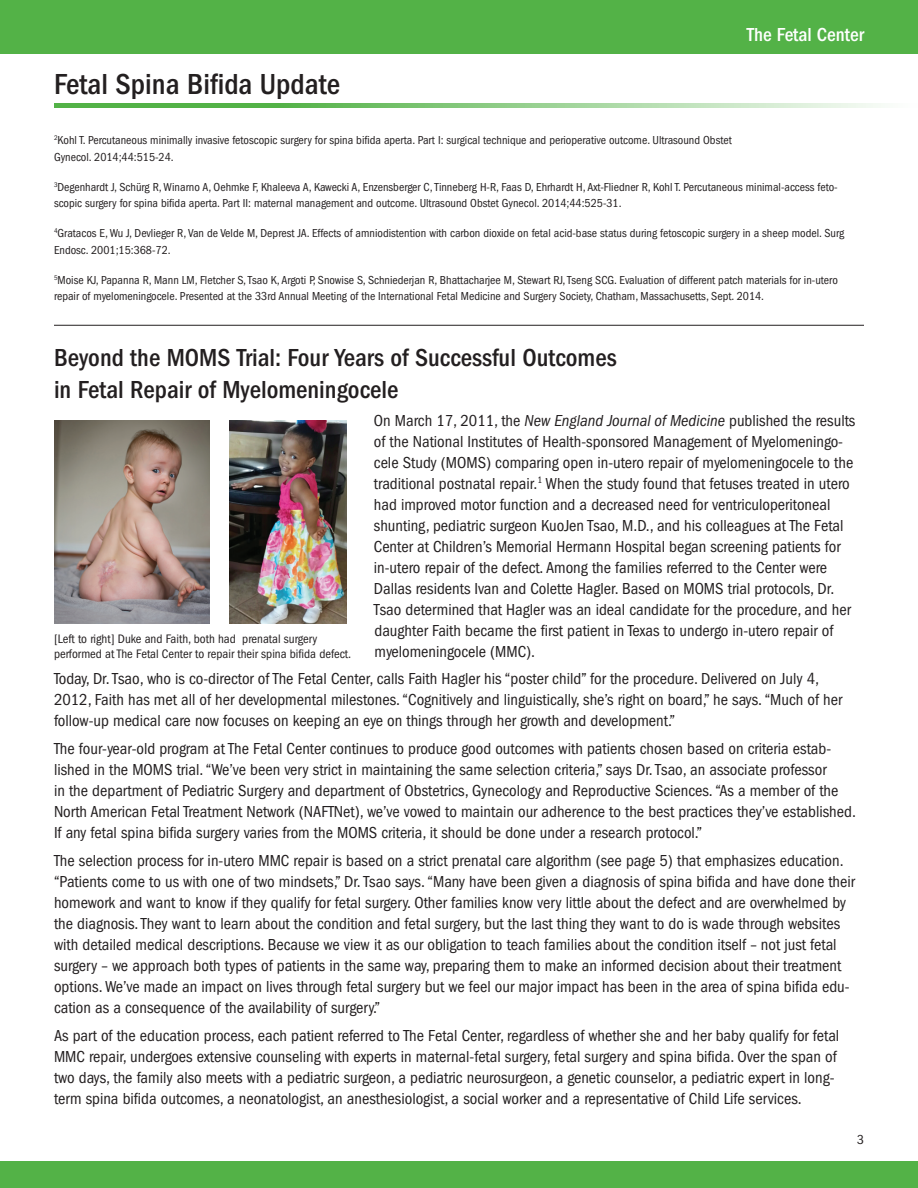
<style>
.page{position:relative;width:918px;height:1188px;background:#fff}
.page>*{position:absolute;margin:0;border:0;box-sizing:border-box;transform-origin:0 0}
.t1{font:500 condensed 30px "Franklin Gothic";color:#231f20}
.t2{font:500 condensed 25.5px/31.5px "Franklin Gothic";color:#231f20}
.t3{font:500 condensed 19.5px "Franklin Gothic";color:#fff}
.t4{font:condensed 16.5px/21px "Franklin Gothic";color:#231f20}
.t5{font:condensed 13.5px "Franklin Gothic";color:#231f20}
.t6{font:condensed 12.75px/15.3px "Franklin Gothic";color:#231f20}
.t7{font:condensed 12px/16.5px "Franklin Gothic";color:#231f20}
.s1{font-style:italic}
</style>
<div class="page">
<div style="left:0;top:0;width:918px;height:54px;background:#53b247"></div>
<img style="left:54px;top:421px;width:156px;height:202px">
<img style="left:230px;top:421px;width:117px;height:202px">
<hr style="left:54px;top:325px;width:810px;height:1px;background:#231f20">
<svg style="left:54px;top:104px;width:827px;height:4px;background:#8ecc86"></svg>
<div style="left:0;top:1161px;width:918px;height:27px;background:#53b247"></div>
<p class="t1" style="left:54px;top:67px;width:288px">Fetal Spina Bifida Update</p>
<p class="t3" style="left:747px;top:24px;width:119px">The Fetal Center</p>
<p class="t7" style="left:54px;top:132px;width:679px"><sup>2</sup>Kohl T. Percutaneous minimally invasive fetoscopic surgery for spina bifida aperta. Part I: surgical technique and perioperative outcome. Ultrasound Obstet<br>Gynecol. 2014;44:515-24.</p>
<p class="t7" style="left:54px;top:179px;width:785px"><sup>3</sup>Degenhardt J, Schürg R, Winarno A, Oehmke F, Khaleeva A, Kawecki A, Enzensberger C, Tinneberg H-R, Faas D, Ehrhardt H, Axt-Fliedner R, Kohl T. Percutaneous minimal-access feto&shy;scopic surgery for spina bifida aperta. Part II: maternal management and outcome. Ultrasound Obstet Gynecol. 2014;44:525-31.</p>
<p class="t7" style="left:54px;top:225px;width:792px"><sup>4</sup>Gratacos E, Wu J, Devlieger R, Van de Velde M, Deprest JA. Effects of amniodistention with carbon dioxide on fetal acid-base status during fetoscopic surgery in a sheep model. Surg<br>Endosc. 2001;15:368-72.</p>
<p class="t7" style="left:54px;top:272px;width:785px"><sup>5</sup>Moise KJ, Papanna R, Mann LM, Fletcher S, Tsao K, Argoti P, Snowise S, Schniederjan R, Bhattacharjee M, Stewart RJ, Tseng SCG. Evaluation of different patch materials for in-utero repair of myelomeningocele. Presented at the 33rd Annual Meeting of the International Fetal Medicine and Surgery Society, Chatham, Massachusetts, Sept. 2014.</p>
<p class="t2" style="left:54px;top:342px;width:564px">Beyond the MOMS Trial: Four Years of Successful Outcomes in Fetal Repair of Myelomeningocele</p>
<p class="t4" style="left:374px;top:410px;width:483px">On March 17, 2011, the <span class="s1">New England Journal of Medicine</span> published the results of the National Institutes of Health-sponsored Management of Myelomeningo&shy;cele Study (MOMS) comparing open in-utero repair of myelomeningocele to the traditional postnatal repair.<sup>1</sup> When the study found that fetuses treated in utero had improved motor function and a decreased need for ventriculoperitoneal shunting, pediatric surgeon KuoJen Tsao, M.D., and his colleagues at The Fetal Center at Children’s Memorial Hermann Hospital began screening patients for in-utero repair of the defect. Among the families referred to the Center were Dallas residents Ivan and Colette Hagler. Based on MOMS trial protocols, Dr.<br>Tsao determined that Hagler was an ideal candidate for the procedure, and her daughter Faith became the first patient in Texas to undergo in-utero repair of myelomeningocele (MMC).</p>
<p class="t4" style="left:54px;top:669px;width:790px">Today, Dr. Tsao, who is co-director of The Fetal Center, calls Faith Hagler his “poster child” for the procedure. Delivered on July 4,<br>2012, Faith has met all of her developmental milestones. “Cognitively and linguistically, she’s right on board,” he says. “Much of her follow-up medical care now focuses on keeping an eye on things through her growth and development.”</p>
<p class="t4" style="left:54px;top:738px;width:804px">The four-year-old program at The Fetal Center continues to produce good outcomes with patients chosen based on criteria estab&shy;lished in the MOMS trial. “We’ve been very strict in maintaining the same selection criteria,” says Dr. Tsao, an associate professor<br>in the department of Pediatric Surgery and department of Obstetrics, Gynecology and Reproductive Sciences. “As a member of the North American Fetal Treatment Network (NAFTNet), we’ve vowed to maintain our adherence to the best practices they’ve established.<br>If any fetal spina bifida surgery varies from the MOMS criteria, it should be done under a research protocol.”</p>
<p class="t4" style="left:54px;top:850px;width:803px">The selection process for in-utero MMC repair is based on a strict prenatal care algorithm (see page 5) that emphasizes education. “Patients come to us with one of two mindsets,” Dr. Tsao says. “Many have been given a diagnosis of spina bifida and have done their homework and want to know if they qualify for fetal surgery. Other families know very little about the defect and are overwhelmed by the diagnosis. They want to learn about the condition and fetal surgery, but the last thing they want to do is wade through websites with detailed medical descriptions. Because we view it as our obligation to teach families about the condition itself – not just fetal surgery – we approach both types of patients in the same way, preparing them to make an informed decision about their treatment options. We’ve made an impact on lives through fetal surgery but we feel our major impact has been in the area of spina bifida edu&shy;cation as a consequence of the availability of surgery.”</p>
<p class="t4" style="left:54px;top:1025px;width:787px">As part of the education process, each patient referred to The Fetal Center, regardless of whether she and her baby qualify for fetal MMC repair, undergoes extensive counseling with experts in maternal-fetal surgery, fetal surgery and spina bifida. Over the span of two days, the family also meets with a pediatric surgeon, a pediatric neurosurgeon, a genetic counselor, a pediatric expert in long&shy;term spina bifida outcomes, a neonatologist, an anesthesiologist, a social worker and a representative of Child Life services.</p>
<p class="t6" style="left:54px;top:631px;width:299px">[Left to right] Duke and Faith, both had prenatal surgery performed at The Fetal Center to repair their spina bifida defect.</p>
<p class="t5" style="left:857px;top:1132px;width:8px">3</p>
</div>
